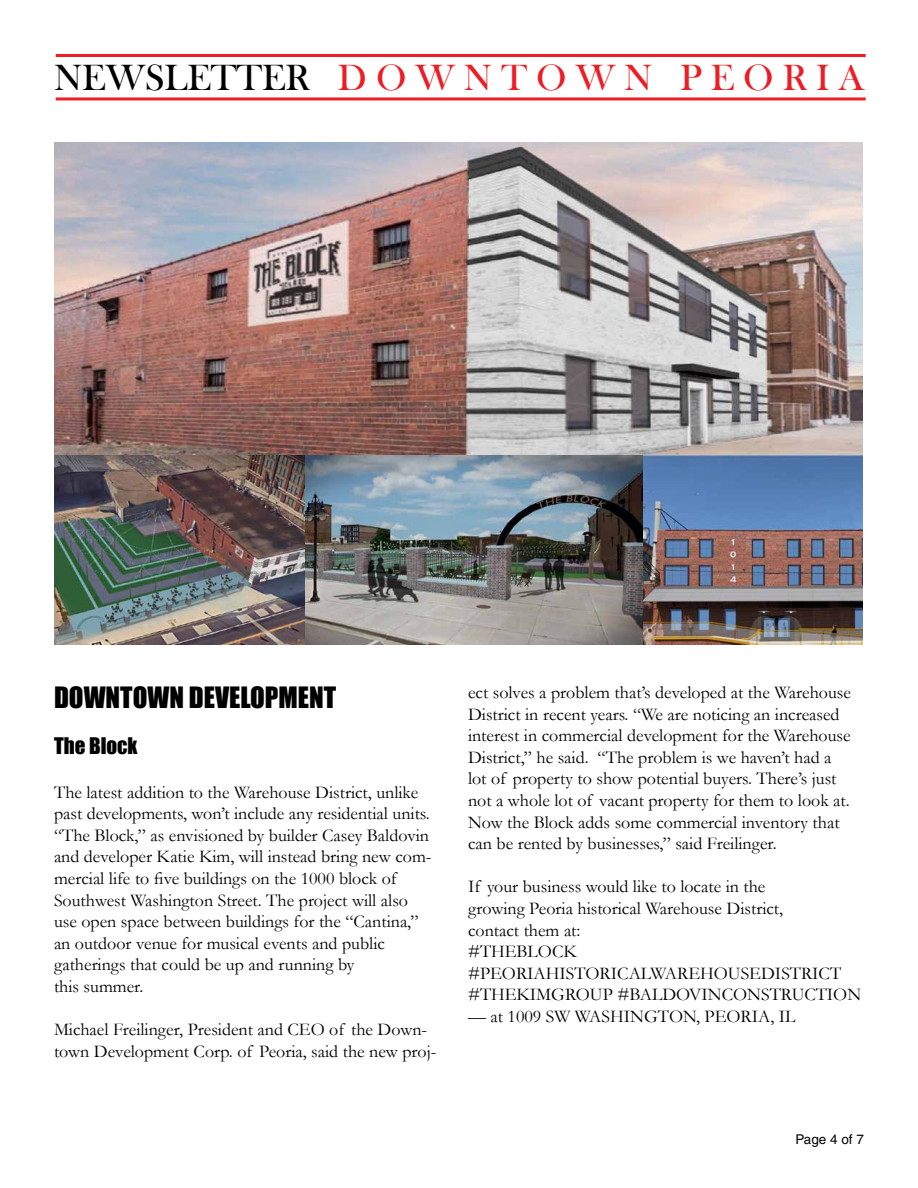
<style>
.page{position:relative;width:918px;height:1188px;background:#fff}
.page>*{position:absolute;margin:0;border:0;box-sizing:border-box;transform-origin:0 0}
.t1{font:37.5px "Bask Old Face";letter-spacing:.24em;color:#ed1d24}
.t2{font:27px "Impact";color:#000}
.t3{font:21px "Impact";color:#000}
.t4{font:18px/21.6px "Garamond";color:#000}
.t5{font:13.5px "Helvetica LT Std";color:#000}
.s1{color:#000}
</style>
<div class="page">
<hr style="left:56px;top:54px;width:810px;height:3px;background:#ed1d24">
<hr style="left:56px;top:97px;width:810px;height:3px;background:#ed1d24">
<img style="left:54px;top:143px;width:809px;height:502px">
<p class="t1" style="left:54px;top:57px;width:812px"><span class="s1">NEWSLETTER</span> DOWNTOWN PEORIA</p>
<p class="t2" style="left:54px;top:676px;width:284px">DOWNTOWN DEVELOPMENT</p>
<p class="t3" style="left:54px;top:730px;width:85px">The Block</p>
<p class="t4" style="left:54px;top:781px;width:379px">The latest addition to the Warehouse District, unlike past developments, won’t include any residential units. “The Block,” as envisioned by builder Casey Baldovin and developer Katie Kim, will instead bring new com&shy;mercial life to five buildings on the 1000 block of</p>
<p class="t4" style="left:54px;top:889px;width:356px">Southwest Washington Street. The project will also</p>
<p class="t4" style="left:54px;top:910px;width:366px">use open space between buildings for the “Cantina,”</p>
<p class="t4" style="left:54px;top:932px;width:333px">an outdoor venue for musical events and public</p>
<p class="t4" style="left:54px;top:954px;width:302px">gatherings that could be up and running by this summer.</p>
<p class="t4" style="left:54px;top:1018px;width:384px">Michael Freilinger, President and CEO of the Down&shy;town Development Corp. of Peoria, said the new proj-</p>
<p class="t4" style="left:468px;top:681px;width:384px">ect solves a problem that’s developed at the Warehouse District in recent years. “We are noticing an increased interest in commercial development for the Warehouse District,” he said. “The problem is we haven’t had a</p>
<p class="t4" style="left:468px;top:768px;width:383px">lot of property to show potential buyers. There’s just not a whole lot of vacant property for them to look at.<br>Now the Block adds some commercial inventory that can be rented by businesses,” said Freilinger.</p>
<p class="t4" style="left:468px;top:876px;width:317px">If your business would like to locate in the growing Peoria historical Warehouse District,</p>
<p class="t4" style="left:468px;top:919px;width:114px">contact them at:</p>
<p class="t4" style="left:468px;top:940px;width:110px">#THEBLOCK</p>
<p class="t4" style="left:468px;top:962px;width:395px">#PEORIAHISTORICALWAREHOUSEDISTRICT #THEKIMGROUP #BALDOVINCONSTRUCTION</p>
<p class="t4" style="left:468px;top:1005px;width:329px">— at 1009 SW WASHINGTON, PEORIA, IL</p>
<p class="t5" style="left:795px;top:1131px;width:70px">Page 4 of 7</p>
</div>
